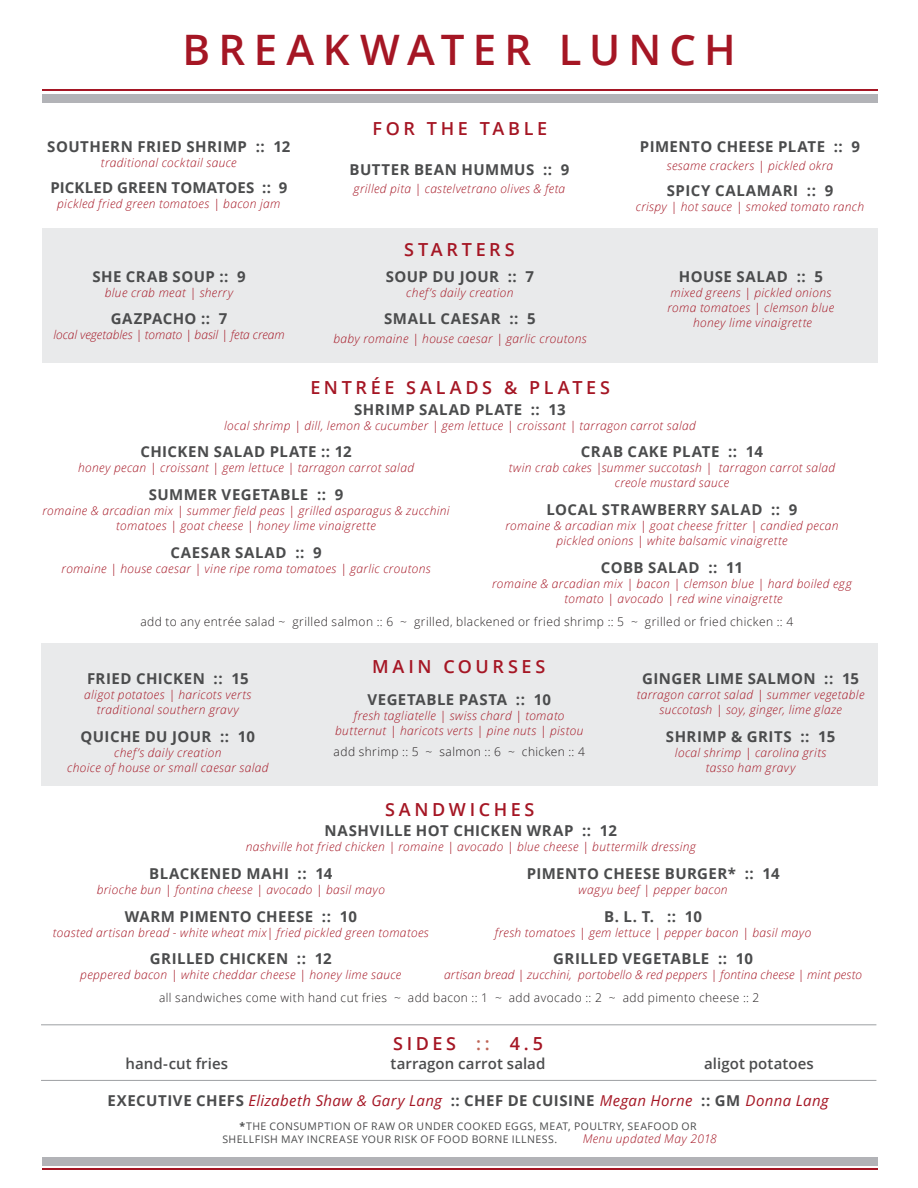
<style>
.page{position:relative;width:918px;height:1188px;background:#fff}
.page>*{position:absolute;margin:0;border:0;box-sizing:border-box;transform-origin:0 0}
.t1{font:600 42px "Open Sans";letter-spacing:.195em;color:#a51624}
.t2{font:600 18px "Open Sans";letter-spacing:.205em;color:#a51624}
.t3{font:700 15px "Open Sans";letter-spacing:.03em;color:#4b4c4d}
.t4{font:italic 15px "Open Sans";letter-spacing:.025em;color:#a51624}
.t5{font:600 15px "Open Sans";letter-spacing:.005em;color:#4b4c4d}
.t6{font:700 15px "Open Sans";letter-spacing:.01em;color:#4b4c4d}
.t7{font:italic 300 12px/15px "Open Sans";letter-spacing:.03em;color:#a51624;text-align:center}
.t8{font:300 12px "Open Sans";letter-spacing:.035em;color:#231f20}
.t9{font:italic 300 12px "Open Sans";letter-spacing:.01em;color:#a51624}
.t10{font:italic 300 12px "Open Sans";color:#a51624}
.t11{font:10.5px/13.5px "Open Sans";letter-spacing:.045em;color:#4b4c4d}
.s1{color:#be6557}
.s2{font-weight:700;font-style:normal;color:#4b4c4d}
.s3{font-weight:700}
</style>
<div class="page">
<hr style="left:41px;top:1025px;width:835px;height:1px;background:#9d9fa2">
<hr style="left:41px;top:1080px;width:835px;height:1px;background:#9d9fa2">
<div style="left:42px;top:228px;width:835px;height:135px;background:#e9eaeb"></div>
<div style="left:41px;top:643px;width:836px;height:142px;background:#e9eaeb"></div>
<hr style="left:42px;top:1168px;width:835px;height:2px;background:#a51624">
<div style="left:42px;top:1157px;width:835px;height:8px;background:#b2b3b7"></div>
<hr style="left:42px;top:89px;width:835px;height:2px;background:#a51624">
<div style="left:42px;top:94px;width:835px;height:8px;background:#b2b3b7"></div>
<h1 class="t1" style="left:182px;top:21px;width:555px">BREAKWATER LUNCH</h1>
<p class="t3" style="left:47px;top:136px;width:245px">SOUTHERN FRIED SHRIMP :: 12</p>
<p class="t7" style="left:101px;top:155px;width:137px">traditional cocktail sauce</p>
<p class="t6" style="left:50px;top:177px;width:239px">PICKLED GREEN TOMATOES :: 9</p>
<p class="t7" style="left:57px;top:196px;width:225px">pickled fried green tomatoes | bacon jam</p>
<p class="t3" style="left:92px;top:266px;width:155px">SHE CRAB SOUP :: 9</p>
<p class="t7" style="left:105px;top:284px;width:130px">blue crab meat | sherry</p>
<p class="t3" style="left:111px;top:308px;width:118px">GAZPACHO :: 7</p>
<p class="t10" style="left:53px;top:327px;width:233px">local vegetables | tomato | basil | feta cream</p>
<h2 class="t2" style="left:373px;top:116px;width:176px">FOR THE TABLE</h2>
<p class="t3" style="left:350px;top:159px;width:221px">BUTTER BEAN HUMMUS :: 9</p>
<p class="t7" style="left:354px;top:180px;width:213px">grilled pita | castelvetrano olives &amp; feta</p>
<h2 class="t2" style="left:404px;top:238px;width:112px">STARTERS</h2>
<p class="t3" style="left:386px;top:266px;width:150px">SOUP DU JOUR :: 7</p>
<p class="t7" style="left:406px;top:284px;width:109px">chef’s daily creation</p>
<p class="t3" style="left:384px;top:308px;width:153px">SMALL CAESAR :: 5</p>
<p class="t7" style="left:333px;top:331px;width:255px">baby romaine | house caesar | garlic croutons</p>
<h2 class="t2" style="left:310px;top:375px;width:301px">ENTRÉE SALADS &amp; PLATES</h2>
<p class="t3" style="left:640px;top:136px;width:222px">PIMENTO CHEESE PLATE :: 9</p>
<p class="t7" style="left:667px;top:158px;width:168px">sesame crackers | pickled okra</p>
<p class="t3" style="left:667px;top:180px;width:168px">SPICY CALAMARI :: 9</p>
<p class="t7" style="left:636px;top:199px;width:230px">crispy | hot sauce | smoked tomato ranch</p>
<p class="t3" style="left:679px;top:266px;width:146px">HOUSE SALAD :: 5</p>
<p class="t7" style="left:667px;top:284px;width:168px">mixed greens | pickled onions roma tomatoes | clemson blue honey lime vinaigrette</p>
<p class="t3" style="left:354px;top:399px;width:213px">SHRIMP SALAD PLATE :: 13</p>
<p class="t7" style="left:224px;top:418px;width:473px">local shrimp | dill, lemon &amp; cucumber | gem lettuce | croissant | tarragon carrot salad</p>
<p class="t3" style="left:140px;top:441px;width:213px">CHICKEN SALAD PLATE :: 12</p>
<p class="t7" style="left:78px;top:460px;width:338px">honey pecan | croissant | gem lettuce | tarragon carrot salad</p>
<p class="t3" style="left:149px;top:484px;width:196px">SUMMER VEGETABLE :: 9</p>
<p class="t7" style="left:42px;top:503px;width:409px">romaine &amp; arcadian mix | summer field peas | grilled asparagus &amp; zucchini tomatoes | goat cheese | honey lime vinaigrette</p>
<p class="t3" style="left:170px;top:542px;width:153px">CAESAR SALAD :: 9</p>
<p class="t7" style="left:62px;top:561px;width:370px">romaine | house caesar | vine ripe roma tomatoes | garlic croutons</p>
<p class="t3" style="left:581px;top:441px;width:184px">CRAB CAKE PLATE :: 14</p>
<p class="t7" style="left:509px;top:460px;width:328px">twin crab cakes |summer succotash | tarragon carrot salad creole mustard sauce</p>
<p class="t3" style="left:546px;top:499px;width:253px">LOCAL STRAWBERRY SALAD :: 9</p>
<p class="t7" style="left:505px;top:518px;width:335px">romaine &amp; arcadian mix | goat cheese fritter | candied pecan pickled onions | white balsamic vinaigrette</p>
<p class="t3" style="left:601px;top:557px;width:143px">COBB SALAD :: 11</p>
<p class="t7" style="left:492px;top:575px;width:361px">romaine &amp; arcadian mix | bacon | clemson blue | hard boiled egg tomato | avocado | red wine vinaigrette</p>
<p class="t8" style="left:140px;top:614px;width:654px">add to any entrée salad ~ grilled salmon :: 6 ~ grilled, blackened or fried shrimp :: 5 ~ grilled or fried chicken :: 4</p>
<p class="t3" style="left:87px;top:668px;width:163px">FRIED CHICKEN :: 15</p>
<p class="t7" style="left:84px;top:687px;width:169px">aligot potatoes | haricots verts traditional southern gravy</p>
<p class="t3" style="left:81px;top:726px;width:176px">QUICHE DU JOUR :: 10</p>
<p class="t7" style="left:67px;top:744px;width:203px">chef’s daily creation<br>choice of house or small caesar salad</p>
<h2 class="t2" style="left:372px;top:654px;width:175px">MAIN COURSES</h2>
<p class="t3" style="left:368px;top:689px;width:185px">VEGETABLE PASTA :: 10</p>
<p class="t7" style="left:335px;top:708px;width:250px">fresh tagliatelle | swiss chard | tomato butternut | haricots verts | pine nuts | pistou</p>
<p class="t8" style="left:334px;top:744px;width:253px">add shrimp :: 5 ~ salmon :: 6 ~ chicken :: 4</p>
<h2 class="t2" style="left:385px;top:797px;width:151px">SANDWICHES</h2>
<p class="t3" style="left:642px;top:668px;width:219px">GINGER LIME SALMON :: 15</p>
<p class="t7" style="left:637px;top:687px;width:229px">tarragon carrot salad | summer vegetable succotash | soy, ginger, lime glaze</p>
<p class="t3" style="left:666px;top:726px;width:171px">SHRIMP &amp; GRITS :: 15</p>
<p class="t7" style="left:675px;top:744px;width:153px">local shrimp | carolina grits tasso ham gravy</p>
<p class="t3" style="left:325px;top:820px;width:294px">NASHVILLE HOT CHICKEN WRAP :: 12</p>
<p class="t7" style="left:246px;top:839px;width:452px">nashville hot fried chicken | romaine | avocado | blue cheese | buttermilk dressing</p>
<p class="t3" style="left:527px;top:863px;width:254px">PIMENTO CHEESE BURGER* :: 14</p>
<p class="t7" style="left:579px;top:882px;width:151px">wagyu beef | pepper bacon</p>
<p class="t3" style="left:604px;top:906px;width:99px">B. L. T. :: 10</p>
<p class="t7" style="left:495px;top:924px;width:318px">fresh tomatoes | gem lettuce | pepper bacon | basil mayo</p>
<p class="t3" style="left:553px;top:948px;width:201px">GRILLED VEGETABLE :: 10</p>
<p class="t9" style="left:444px;top:967px;width:420px">artisan bread | zucchini, portobello &amp; red peppers | fontina cheese | mint pesto</p>
<p class="t8" style="left:159px;top:990px;width:602px">all sandwiches come with hand cut fries ~ add bacon :: 1 ~ add avocado :: 2 ~ add pimento cheese :: 2</p>
<p class="t3" style="left:149px;top:863px;width:185px">BLACKENED MAHI :: 14</p>
<p class="t7" style="left:97px;top:882px;width:290px">brioche bun | fontina cheese | avocado | basil mayo</p>
<p class="t3" style="left:125px;top:906px;width:234px">WARM PIMENTO CHEESE :: 10</p>
<p class="t7" style="left:53px;top:924px;width:377px">toasted artisan bread - white wheat mix| fried pickled green tomatoes</p>
<p class="t3" style="left:150px;top:948px;width:183px">GRILLED CHICKEN :: 12</p>
<p class="t7" style="left:80px;top:967px;width:323px">peppered bacon | white cheddar cheese | honey lime sauce</p>
<h2 class="t2" style="left:393px;top:1031px;width:151px">SIDES <span class="s1">::</span> 4.5</h2>
<p class="t5" style="left:126px;top:1053px;width:104px">hand-cut fries</p>
<p class="t5" style="left:390px;top:1053px;width:157px">tarragon carrot salad</p>
<p class="t5" style="left:704px;top:1053px;width:111px">aligot potatoes</p>
<p class="t4" style="left:108px;top:1090px;width:723px"><span class="s2">EXECUTIVE CHEFS</span> Elizabeth Shaw &amp; Gary Lang <span class="s2">:: CHEF DE CUISINE</span> Megan Horne <span class="s2">:: GM</span> Donna Lang</p>
<p class="t11" style="left:222px;top:1119px;width:476px;text-indent:17px"><span class="s3">*</span>THE CONSUMPTION OF RAW OR UNDER COOKED EGGS, MEAT, POULTRY, SEAFOOD OR<br>SHELLFISH MAY INCREASE YOUR RISK OF FOOD BORNE ILLNESS.</p>
<p class="t7" style="left:583px;top:1131px;width:136px">Menu updated May 2018</p>
</div>
